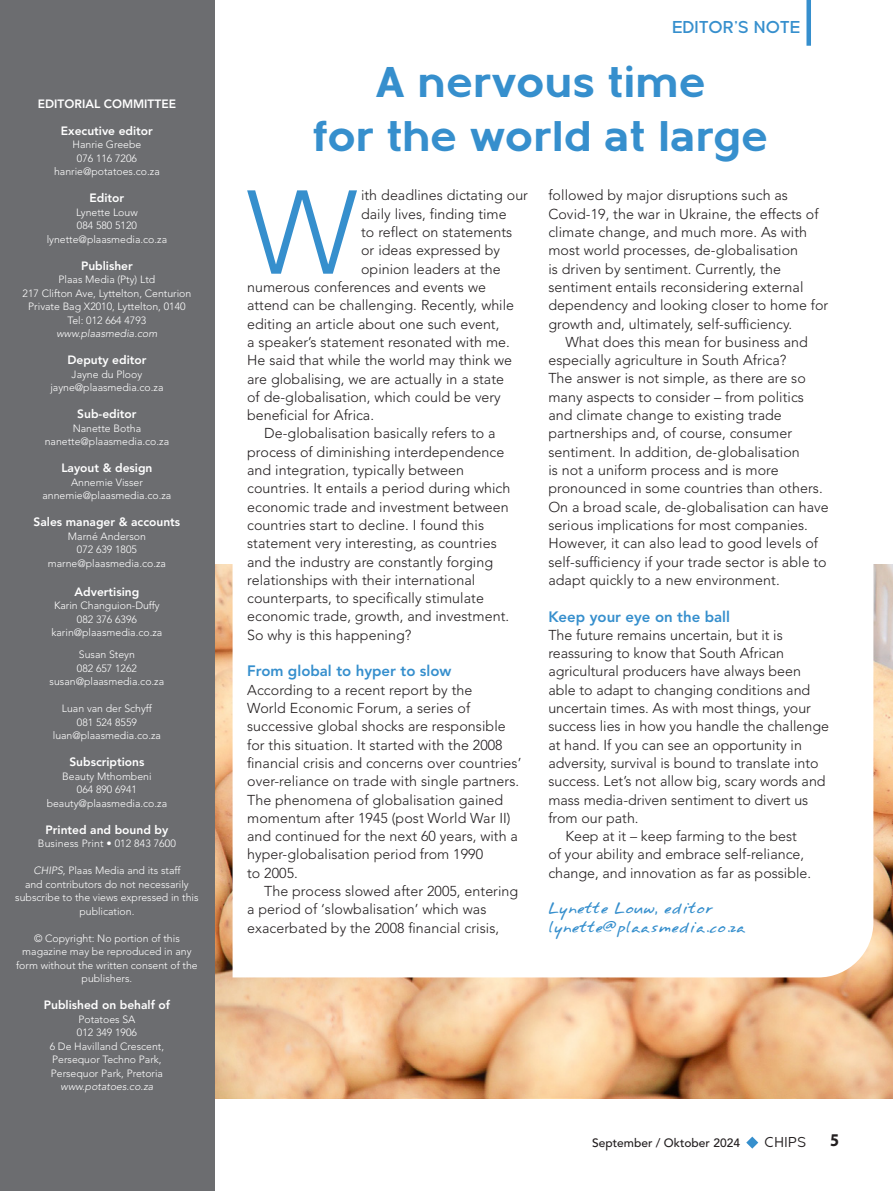
<style>
.page{position:relative;width:893px;height:1191px;background:#fff}
.page>*{position:absolute;margin:0;border:0;box-sizing:border-box;transform-origin:0 0}
.t1{font:300 117.6px "Avenir LT Std";color:#368fcd}
.t2{font:700 45px/54px "Metrisch";color:#368fcd;text-align:center}
.t3{font:500 18px "Metrisch";letter-spacing:.005em;color:#368fcd}
.t4{font:700 18px "Myriad Pro";color:#231f20;scale:.9 1}
.t5{font:800 15px "Avenir LT Std";color:#368fcd}
.t6{font:15px "Metrisch";letter-spacing:.035em;color:#231f20}
.t7{font:300 14.25px/18.3px "Avenir LT Std";letter-spacing:.005em;color:#231f20}
.t8{font:13.5px/18.3px "Annifont";color:#368fcd}
.t9{font:800 12px "Avenir LT Std";color:#fff}
.t10{font:500 12px "Avenir LT Std";color:#231f20}
.t11{font:300 10.5px/13.5px "Avenir LT Std";color:#fff;text-align:center}
.t12{font:italic 300 10.5px "Avenir LT Std";color:#fff}
.s1{font-style:italic}
</style>
<div class="page">
<svg style="left:746px;top:1136px;width:12px;height:12px"></svg>
<div style="left:806px;top:0;width:5px;height:46px;background:#368fcd"></div>
<img style="left:215px;top:564px;width:678px;height:535px">
<svg style="left:233px;top:564px;width:640px;height:413px"></svg>
<div style="left:1px;top:0;width:214px;height:1191px;background:#6c6d70"></div>
<p class="t9" style="left:38px;top:96px;width:140px">EDITORIAL COMMITTEE</p>
<p class="t9" style="left:61px;top:123px;width:94px">Executive editor</p>
<p class="t11" style="left:54px;top:138px;width:107px">Hanrie Greebe<br>076 116 7206 hanrie@potatoes.co.za</p>
<p class="t9" style="left:90px;top:191px;width:36px">Editor</p>
<p class="t11" style="left:47px;top:205px;width:122px">Lynette Louw<br>084 580 5120 lynette@plaasmedia.co.za</p>
<p class="t9" style="left:81px;top:258px;width:53px">Publisher</p>
<p class="t11" style="left:23px;top:273px;width:170px">Plaas Media (Pty) Ltd<br>217 Clifton Ave, Lyttelton, Centurion<br>Private Bag X2010, Lyttelton, 0140<br>Tel: 012 664 4793</p>
<p class="t12" style="left:57px;top:327px;width:102px">www.plaasmedia.com</p>
<p class="t9" style="left:67px;top:353px;width:81px">Deputy editor</p>
<p class="t11" style="left:50px;top:367px;width:115px">Jayne du Plooy jayne@plaasmedia.co.za</p>
<p class="t9" style="left:77px;top:407px;width:61px">Sub-editor</p>
<p class="t11" style="left:45px;top:421px;width:126px">Nanette Botha nanette@plaasmedia.co.za</p>
<p class="t9" style="left:61px;top:461px;width:93px">Layout &amp; design</p>
<p class="t11" style="left:43px;top:475px;width:130px">Annemie Visser annemie@plaasmedia.co.za</p>
<p class="t9" style="left:34px;top:515px;width:148px">Sales manager &amp; accounts</p>
<p class="t11" style="left:48px;top:529px;width:120px">Marné Anderson<br>072 639 1805 marne@plaasmedia.co.za</p>
<p class="t9" style="left:75px;top:584px;width:66px">Advertising</p>
<p class="t11" style="left:51px;top:599px;width:112px">Karin Changuion-Duffy<br>082 376 6396 karin@plaasmedia.co.za</p>
<p class="t11" style="left:50px;top:648px;width:116px">Susan Steyn<br>082 657 1262 susan@plaasmedia.co.za</p>
<p class="t11" style="left:53px;top:702px;width:110px">Luan van der Schyff<br>081 524 8559 luan@plaasmedia.co.za</p>
<p class="t9" style="left:69px;top:755px;width:77px">Subscriptions</p>
<p class="t11" style="left:47px;top:769px;width:122px">Beauty Mthombeni<br>064 890 6941 beauty@plaasmedia.co.za</p>
<p class="t9" style="left:46px;top:822px;width:124px">Printed and bound by</p>
<p class="t11" style="left:38px;top:837px;width:139px">Business Print • 012 843 7600</p>
<p class="t11" style="left:15px;top:864px;width:185px"><span class="s1">CHIPS</span>, Plaas Media and its staff<br>and contributors do not necessarily subscribe to the views expressed in this publication.</p>
<p class="t11" style="left:16px;top:931px;width:183px">© Copyright: No portion of this magazine may be reproduced in any form without the written consent of the publishers.</p>
<p class="t9" style="left:44px;top:998px;width:128px">Published on behalf of</p>
<p class="t11" style="left:50px;top:1012px;width:116px">Potatoes SA<br>012 349 1906<br>6 De Havilland Crescent,<br>Persequor Techno Park,<br>Persequor Park, Pretoria</p>
<p class="t12" style="left:61px;top:1080px;width:94px">www.potatoes.co.za</p>
<p class="t3" style="left:672px;top:17px;width:130px">EDITOR’S NOTE</p>
<h2 class="t2" style="left:313px;top:56px;width:457px">A nervous time<br>for the world at large</h2>
<h1 class="t1" style="left:247px;top:164px;width:113px">W</h1>
<p class="t7" style="left:361px;top:186px;width:168px">ith deadlines dictating our</p>
<p class="t7" style="left:361px;top:205px;width:147px">daily lives, finding time</p>
<p class="t7" style="left:361px;top:223px;width:153px">to reflect on statements</p>
<p class="t7" style="left:361px;top:241px;width:140px">or ideas expressed by</p>
<p class="t7" style="left:361px;top:260px;width:141px">opinion leaders at the</p>
<p class="t7" style="left:247px;top:278px;width:240px">numerous conferences and events we</p>
<p class="t7" style="left:247px;top:296px;width:268px">attend can be challenging. Recently, while</p>
<p class="t7" style="left:247px;top:314px;width:254px">editing an article about one such event,</p>
<p class="t7" style="left:247px;top:333px;width:264px">a speaker’s statement resonated with me.</p>
<p class="t7" style="left:247px;top:351px;width:266px">He said that while the world may think we</p>
<p class="t7" style="left:247px;top:369px;width:258px">are globalising, we are actually in a state</p>
<p class="t7" style="left:247px;top:388px;width:255px">of de-globalisation, which could be very</p>
<p class="t7" style="left:247px;top:406px;width:128px">beneficial for Africa.</p>
<p class="t7" style="left:264px;top:424px;width:233px">De-globalisation basically refers to a</p>
<p class="t7" style="left:247px;top:443px;width:259px">process of diminishing interdependence</p>
<p class="t7" style="left:247px;top:461px;width:218px">and integration, typically between</p>
<p class="t7" style="left:247px;top:479px;width:265px">countries. It entails a period during which</p>
<p class="t7" style="left:247px;top:497px;width:263px">economic trade and investment between</p>
<p class="t7" style="left:247px;top:516px;width:238px">countries start to decline. I found this</p>
<p class="t7" style="left:247px;top:534px;width:251px">statement very interesting, as countries</p>
<p class="t7" style="left:247px;top:552px;width:247px">and the industry are constantly forging</p>
<p class="t7" style="left:247px;top:571px;width:230px">relationships with their international</p>
<p class="t7" style="left:247px;top:589px;width:238px">counterparts, to specifically stimulate</p>
<p class="t7" style="left:247px;top:607px;width:264px">economic trade, growth, and investment.</p>
<p class="t7" style="left:247px;top:626px;width:166px">So why is this happening?</p>
<p class="t5" style="left:247px;top:662px;width:206px">From global to hyper to slow</p>
<p class="t7" style="left:247px;top:680px;width:276px">According to a recent report by the<br>World Economic Forum, a series of successive global shocks are responsible for this situation. It started with the 2008 financial crisis and concerns over countries’ over-reliance on trade with single partners.<br>The phenomena of globalisation gained momentum after 1945 (post World War II) and continued for the next 60 years, with a hyper-globalisation period from 1990<br>to 2005.</p>
<p class="t7" style="left:247px;top:882px;width:273px;text-indent:17px">The process slowed after 2005, entering a period of ‘slowbalisation’ which was exacerbated by the 2008 financial crisis,</p>
<p class="t7" style="left:548px;top:186px;width:281px">followed by major disruptions such as Covid-19, the war in Ukraine, the effects of climate change, and much more. As with most world processes, de-globalisation<br>is driven by sentiment. Currently, the sentiment entails reconsidering external dependency and looking closer to home for growth and, ultimately, self-sufficiency.</p>
<p class="t7" style="left:548px;top:333px;width:282px;text-indent:17px">What does this mean for business and especially agriculture in South Africa?<br>The answer is not simple, as there are so many aspects to consider – from politics and climate change to existing trade partnerships and, of course, consumer sentiment. In addition, de-globalisation<br>is not a uniform process and is more pronounced in some countries than others.<br>On a broad scale, de-globalisation can have serious implications for most companies.<br>However, it can also lead to good levels of self-sufficiency if your trade sector is able to adapt quickly to a new environment.</p>
<p class="t5" style="left:548px;top:607px;width:183px">Keep your eye on the ball</p>
<p class="t7" style="left:548px;top:626px;width:236px">The future remains uncertain, but it is</p>
<p class="t7" style="left:548px;top:644px;width:237px">reassuring to know that South African</p>
<p class="t7" style="left:548px;top:662px;width:254px">agricultural producers have always been</p>
<p class="t7" style="left:548px;top:680px;width:263px">able to adapt to changing conditions and</p>
<p class="t7" style="left:548px;top:699px;width:264px">uncertain times. As with most things, your</p>
<p class="t7" style="left:548px;top:717px;width:282px">success lies in how you handle the challenge</p>
<p class="t7" style="left:548px;top:735px;width:255px">at hand. If you can see an opportunity in</p>
<p class="t7" style="left:548px;top:754px;width:272px">adversity, survival is bound to translate into</p>
<p class="t7" style="left:548px;top:772px;width:279px">success. Let’s not allow big, scary words and</p>
<p class="t7" style="left:548px;top:790px;width:262px">mass media-driven sentiment to divert us</p>
<p class="t7" style="left:548px;top:809px;width:92px">from our path.</p>
<p class="t7" style="left:565px;top:827px;width:233px">Keep at it – keep farming to the best</p>
<p class="t7" style="left:548px;top:845px;width:257px">of your ability and embrace self-reliance,</p>
<p class="t7" style="left:548px;top:863px;width:264px">change, and innovation as far as possible.</p>
<p class="t8" style="left:548px;top:899px;width:199px">Lynette Louw, editor lynette@plaasmedia.co.za</p>
<p class="t10" style="left:592px;top:1136px;width:150px">September / Oktober 2024</p>
<p class="t6" style="left:764px;top:1134px;width:43px">CHIPS</p>
<p class="t4" style="left:830px;top:1128px;width:11px">5</p>
</div>
